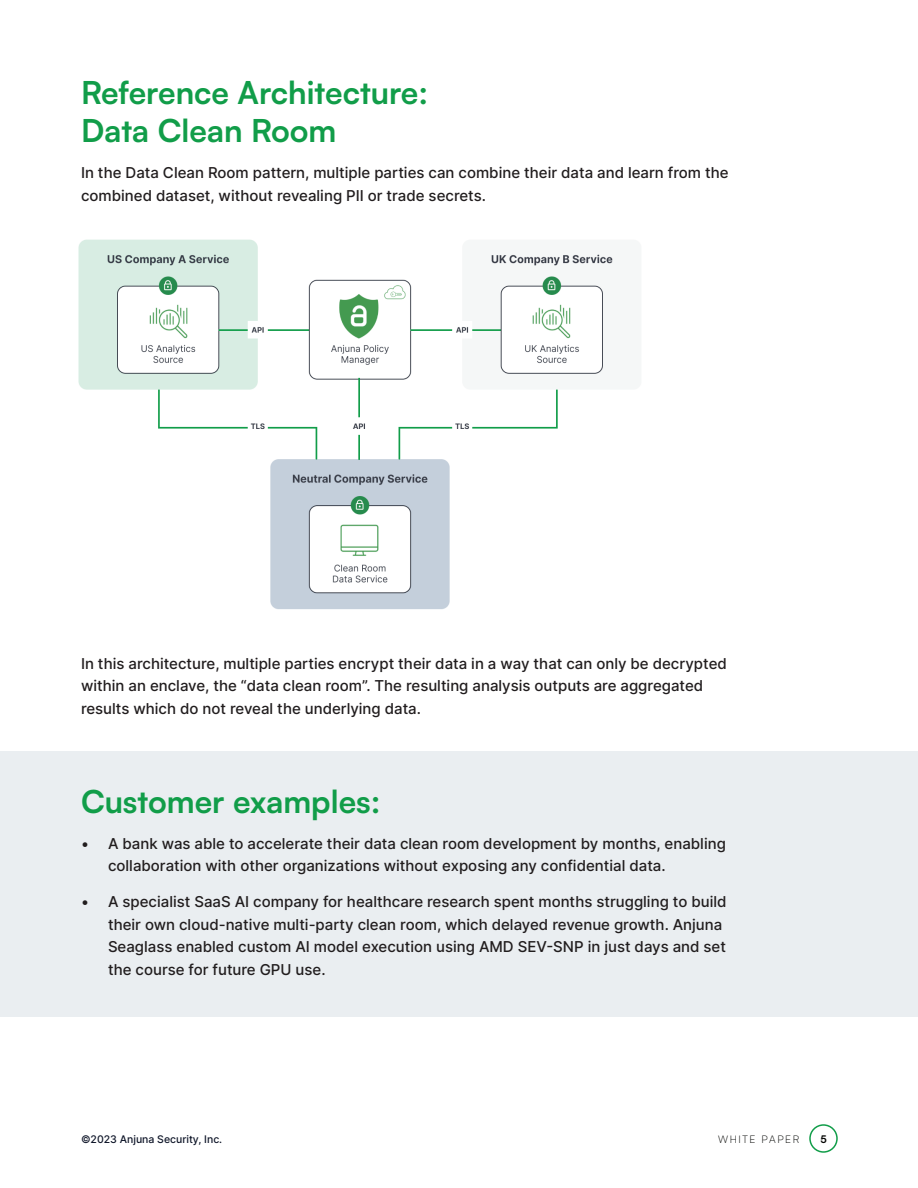
<style>
.page{position:relative;width:918px;height:1188px;background:#fff}
.page>*{position:absolute;margin:0;border:0;box-sizing:border-box;transform-origin:0 0}
.t1{font:700 31.5px/37.8px "Satoshi";color:#119d49}
.t2{font:500 15px/22.5px "Inter";color:#211d1e}
.t3{font:500 10.5px "Inter";color:#0e1528}
.t4{font:300 10.5px "Satoshi";letter-spacing:.15em;color:#040503}
.t5{font:700 10.5px "Satoshi";color:#040503}
</style>
<div class="page">
<div style="left:0;top:752px;width:918px;height:265px;background:#eaeef1"></div>
<div style="left:809px;top:1124px;width:29px;height:29px;border:2px solid #119d49;border-radius:50%"></div>
<img style="left:78px;top:239px;width:535px;height:370px">
<h1 class="t1" style="left:81px;top:72px;width:349px">Reference Architecture:<br>Data Clean Room</h1>
<p class="t2" style="left:81px;top:161px;width:649px">In the Data Clean Room pattern, multiple parties can combine their data and learn from the combined dataset, without revealing PII or trade secrets.</p>
<p class="t2" style="left:81px;top:652px;width:647px">In this architecture, multiple parties encrypt their data in a way that can only be decrypted within an enclave, the “data clean room”. The resulting analysis outputs are aggregated results which do not reveal the underlying data.</p>
<h1 class="t1" style="left:81px;top:781px;width:301px">Customer examples:</h1>
<p class="t2" style="left:108px;top:832px;width:619px;text-indent:-27px">• A bank was able to accelerate their data clean room development by months, enabling collaboration with other organizations without exposing any confidential data.</p>
<p class="t2" style="left:108px;top:890px;width:620px;text-indent:-27px">• A specialist SaaS AI company for healthcare research spent months struggling to build their own cloud-native multi-party clean room, which delayed revenue growth. Anjuna Seaglass enabled custom AI model execution using AMD SEV-SNP in just days and set the course for future GPU use.</p>
<p class="t3" style="left:81px;top:1131px;width:143px">©2023 Anjuna Security, Inc.</p>
<p class="t4" style="left:718px;top:1132px;width:83px">WHITE PAPER</p>
<p class="t5" style="left:820px;top:1131px;width:8px">5</p>
</div>
